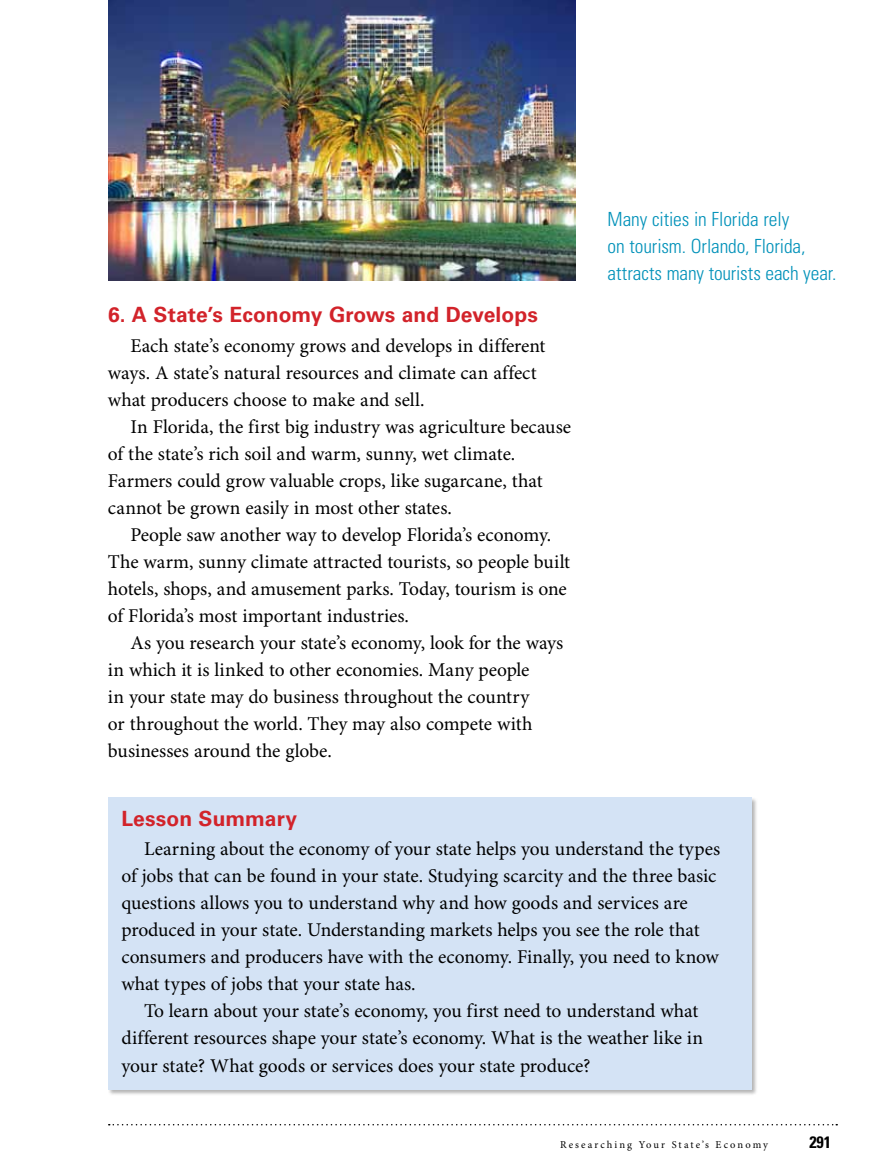
<style>
.page{position:relative;width:891px;height:1175px;background:#fff}
.page>*{position:absolute;margin:0;border:0;box-sizing:border-box;transform-origin:0 0}
.t1{font:700 21px "Univers LT Std";color:#d2232a}
.t2{font:19.5px/27px "Minion Pro";letter-spacing:-.005em;color:#000}
.t3{font:300 condensed 19.5px/27px "Univers LT Std";letter-spacing:-.005em;color:#0091b9}
.t4{font:700 condensed 16.5px "Univers LT Std";color:#000}
.t5{font:10.5px "Minion Pro";letter-spacing:.195em;color:#000}
</style>
<div class="page">
<svg style="left:109px;top:1124px;width:728px;height:1px"></svg>
<img style="left:108px;top:0;width:468px;height:280px">
<div style="left:108px;top:797px;width:650px;height:298px;background:#000;opacity:.3"></div>
<div style="left:108px;top:797px;width:644px;height:292px;background:#d4e3f5"></div>
<p class="t1" style="left:108px;top:303px;width:431px">6. A State’s Economy Grows and Develops</p>
<p class="t2" style="left:108px;top:333px;width:439px;text-indent:23px">Each state’s economy grows and develops in different ways. A state’s natural resources and climate can affect what producers choose to make and sell.</p>
<p class="t2" style="left:108px;top:414px;width:465px;text-indent:23px">In Florida, the first big industry was agriculture because of the state’s rich soil and warm, sunny, wet climate.<br>Farmers could grow valuable crops, like sugarcane, that cannot be grown easily in most other states.</p>
<p class="t2" style="left:108px;top:522px;width:464px;text-indent:23px">People saw another way to develop Florida’s economy.<br>The warm, sunny climate attracted tourists, so people built hotels, shops, and amusement parks. Today, tourism is one of Florida’s most important industries.</p>
<p class="t2" style="left:108px;top:630px;width:457px;text-indent:23px">As you research your state’s economy, look for the ways in which it is linked to other economies. Many people<br>in your state may do business throughout the country<br>or throughout the world. They may also compete with businesses around the globe.</p>
<p class="t3" style="left:608px;top:206px;width:230px">Many cities in Florida rely<br>on tourism. Orlando, Florida, attracts many tourists each year.</p>
<p class="t1" style="left:122px;top:806px;width:177px">Lesson Summary</p>
<p class="t2" style="left:121px;top:836px;width:600px;text-indent:23px">Learning about the economy of your state helps you understand the types of jobs that can be found in your state. Studying scarcity and the three basic questions allows you to understand why and how goods and services are produced in your state. Understanding markets helps you see the role that consumers and producers have with the economy. Finally, you need to know what types of jobs that your state has.</p>
<p class="t2" style="left:121px;top:998px;width:583px;text-indent:23px">To learn about your state’s economy, you first need to understand what different resources shape your state’s economy. What is the weather like in your state? What goods or services does your state produce?</p>
<p class="t5" style="left:560px;top:1138px;width:209px">Researching Your State’s Economy</p>
<p class="t4" style="left:809px;top:1131px;width:23px">291</p>
</div>
